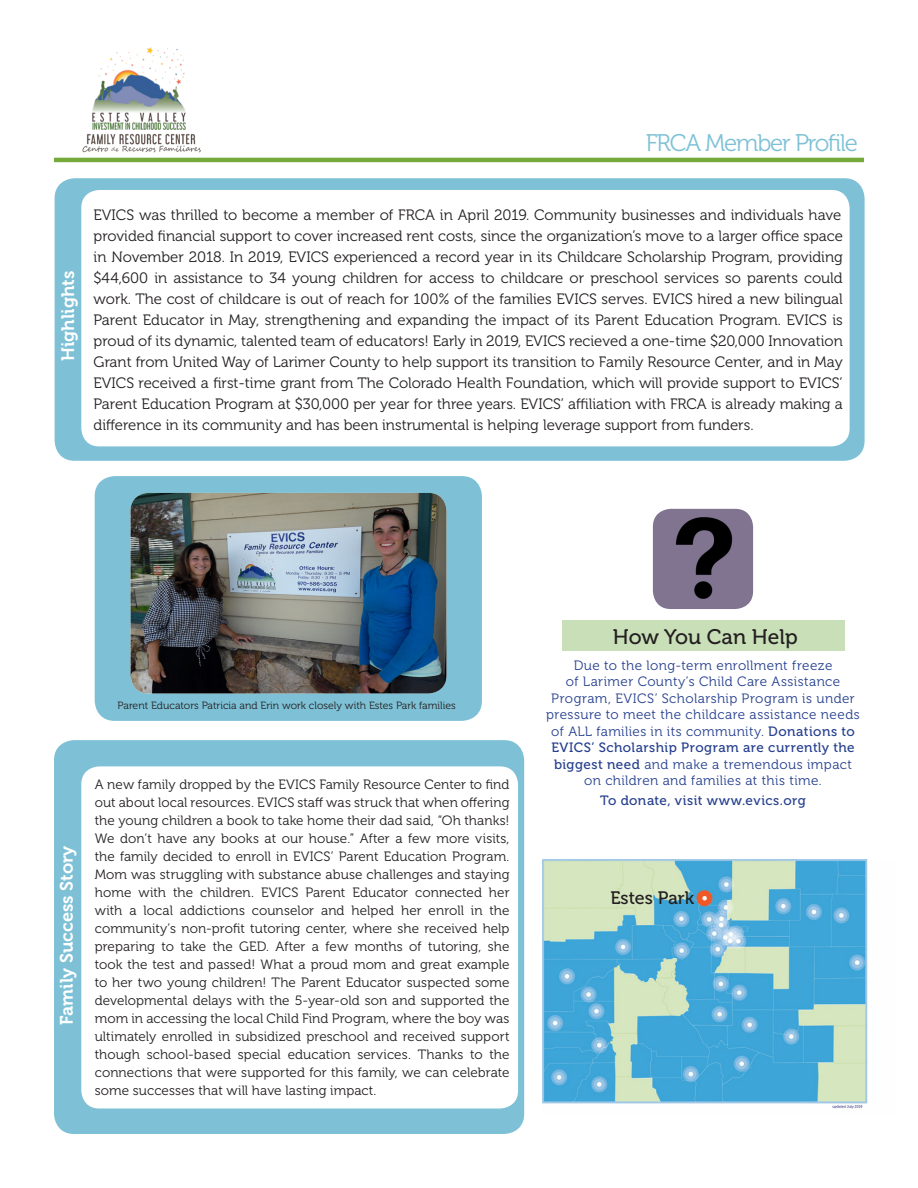
<style>
.page{position:relative;width:918px;height:1188px;background:#fff}
.page>*{position:absolute;margin:0;border:0;box-sizing:border-box;transform-origin:0 0}
.T4{font:24px "Museo 300";letter-spacing:-.05em;color:#7ec1d6}
.t1{font:21px "Museo 500";color:#231f20}
.t2{font:18px "Museo 700";color:#fff}
.t3{font:18px "Museo 500";color:#231f20}
.t4{font:15px/21px "Museo 300";color:#231f20;text-align:justify}
.t5{font:13.5px/18px "Museo 300";letter-spacing:.005em;color:#231f20;text-align:justify}
.t6{font:13.5px/16.5px "Museo 300";letter-spacing:.03em;color:#253f8e;text-align:center}
.t7{font:13.5px "Museo 500";letter-spacing:.03em;color:#253f8e}
.t8{font:10.5px "Museo 300";color:#231f20}
.s1{font-family:"Museo 500"}
</style>
<div class="page">
<hr style="left:54px;top:158px;width:810px;height:4px;background:#75aa3a">
<div style="left:57px;top:180px;width:805px;height:279px;background:#7ec1d6;border-radius:18px"></div>
<div style="left:55px;top:178px;width:810px;height:283px;border:4px solid #7ec1d6;border-radius:18px"></div>
<div style="left:81px;top:190px;width:769px;height:256px;background:#fff;border-radius:18px"></div>
<div style="left:653px;top:509px;width:100px;height:100px;background:#807491;border-radius:18px"></div>
<img style="left:656px;top:511px;width:96px;height:94px">
<div style="left:562px;top:620px;width:282px;height:31px;background:#c9dfb8"></div>
<div style="left:56px;top:742px;width:466px;height:390px;background:#7ec1d6;border-radius:18px"></div>
<div style="left:54px;top:740px;width:470px;height:394px;border:4px solid #7ec1d6;border-radius:18px"></div>
<div style="left:81px;top:766px;width:437px;height:343px;background:#fff;border-radius:18px"></div>
<img style="left:542px;top:859px;width:326px;height:250px">
<img style="left:77px;top:48px;width:126px;height:115px">
<div style="left:97px;top:478px;width:383px;height:241px;background:#7ec1d6;border-radius:18px"></div>
<div style="left:95px;top:476px;width:387px;height:245px;border:4px solid #7ec1d6;border-radius:18px"></div>
<img style="left:131px;top:493px;width:315px;height:200px">
<p class="T4" style="left:646px;top:130px;width:214px">FRCA Member Profile</p>
<p class="t2" style="left:58px;top:361px;width:92px;rotate:-90deg">Highlights</p>
<p class="t4" style="left:94px;top:204px;width:751px">EVICS was thrilled to become a member of FRCA in April 2019. Community businesses and individuals have provided financial support to cover increased rent costs, since the organization’s move to a larger office space in November 2018. In 2019, EVICS experienced a record year in its Childcare Scholarship Program, providing $44,600 in assistance to 34 young children for access to childcare or preschool services so parents could work. The cost of childcare is out of reach for 100% of the families EVICS serves. EVICS hired a new bilingual Parent Educator in May, strengthening and expanding the impact of its Parent Education Program. EVICS is proud of its dynamic, talented team of educators! Early in 2019, EVICS recieved a one-time $20,000 Innovation Grant from United Way of Larimer County to help support its transition to Family Resource Center, and in May EVICS received a first-time grant from The Colorado Health Foundation, which will provide support to EVICS’ Parent Education Program at $30,000 per year for three years. EVICS’ affiliation with FRCA is already making a difference in its community and has been instrumental is helping leverage support from funders.</p>
<p class="t8" style="left:118px;top:700px;width:340px">Parent Educators Patricia and Erin work closely with Estes Park families</p>
<p class="t2" style="left:57px;top:1025px;width:181px;rotate:-90deg">Family Success Story</p>
<p class="t5" style="left:95px;top:776px;width:416px">A new family dropped by the EVICS Family Resource Center to find out about local resources. EVICS staff was struck that when offering the young children a book to take home their dad said, “Oh thanks!<br>We don’t have any books at our house.” After a few more visits, the family decided to enroll in EVICS’ Parent Education Program.<br>Mom was struggling with substance abuse challenges and staying home with the children. EVICS Parent Educator connected her with a local addictions counselor and helped her enroll in the community’s non-profit tutoring center, where she received help preparing to take the GED. After a few months of tutoring, she took the test and passed! What a proud mom and great example to her two young children! The Parent Educator suspected some developmental delays with the 5-year-old son and supported the mom in accessing the local Child Find Program, where the boy was ultimately enrolled in subsidized preschool and received support though school-based special education services. Thanks to the connections that were supported for this family, we can celebrate some successes that will have lasting impact.</p>
<p class="t1" style="left:613px;top:626px;width:186px">How You Can Help</p>
<p class="t6" style="left:546px;top:657px;width:315px">Due to the long-term enrollment freeze<br>of Larimer County’s Child Care Assistance Program, EVICS’ Scholarship Program is under pressure to meet the childcare assistance needs of ALL families in its community. <span class="s1">Donations to EVICS’ Scholarship Program are currently the biggest need</span> and make a tremendous impact on children and families at this time.</p>
<p class="t7" style="left:600px;top:792px;width:207px">To donate, visit www.evics.org</p>
<p class="t3" style="left:610px;top:888px;width:85px">Estes Park</p>
</div>
